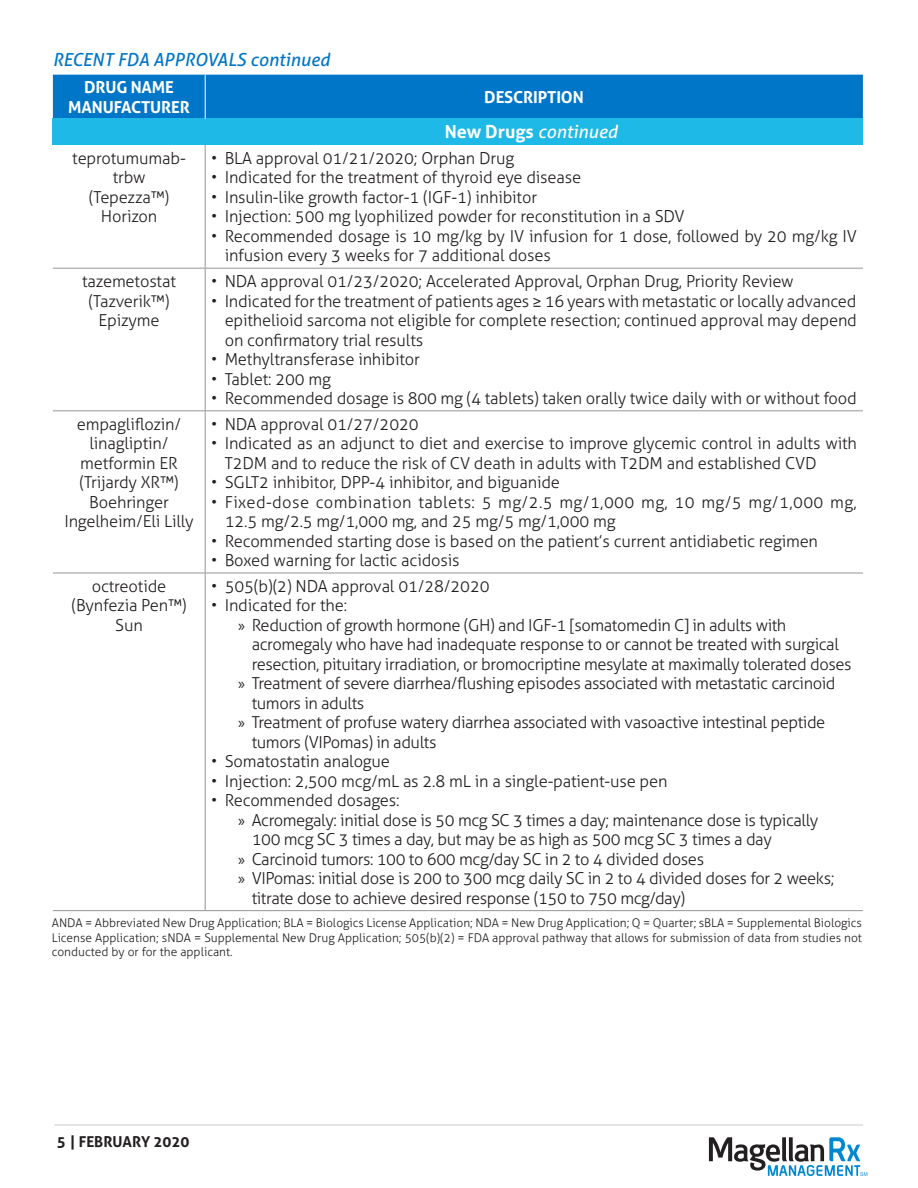
<style>
.page{position:relative;width:918px;height:1188px;background:#fff}
.page>*{position:absolute;margin:0;border:0;box-sizing:border-box;transform-origin:0 0}
.t1{font:italic 18px "Aller";color:#0076c8}
.Basic_Body_Copy{font:italic 18px "Aller";color:#fff}
.Basic_Body_Copy-2{font:300 16.5px/19.5px "Aller";letter-spacing:-.01em;color:#231f20}
.Basic_Body_Copy-3{font:300 16.5px/19.5px "Aller";letter-spacing:.025em;color:#231f20}
.t2{font:700 16.5px "Aller";letter-spacing:-.01em;color:#fff}
.t3{font:700 15px "Aller";color:#231f20}
.t4{font:300 12px/14.4px "Aller";color:#231f20;text-align:justify}
.s1{font-weight:700;font-style:normal}
.s2{font-family:"Myriad Pro";font-weight:400}
</style>
<div class="page">
<svg style="left:709px;top:1137px;width:158px;height:39px"></svg>
<hr style="left:54px;top:1125px;width:809px;height:1px;background:#c9cacc">
<div style="left:53px;top:75px;width:810px;height:44px;background:#0076c8"></div>
<div style="left:53px;top:119px;width:810px;height:26px;background:#1fb9e8"></div>
<hr style="left:205px;top:145px;width:1px;height:123px;background:#939598">
<hr style="left:205px;top:269px;width:1px;height:141px;background:#939598">
<hr style="left:53px;top:410px;width:152px;height:1px;background:#939598">
<hr style="left:205px;top:410px;width:658px;height:1px;background:#939598">
<hr style="left:205px;top:411px;width:1px;height:162px;background:#939598">
<hr style="left:205px;top:573px;width:1px;height:337px;background:#939598">
<hr style="left:205px;top:75px;width:1px;height:44px;background:#fff">
<hr style="left:53px;top:573px;width:152px;height:1px;background:#939598">
<hr style="left:205px;top:573px;width:658px;height:1px;background:#939598">
<hr style="left:205px;top:268px;width:658px;height:1px;background:#939598">
<hr style="left:53px;top:268px;width:152px;height:1px;background:#939598">
<hr style="left:53px;top:910px;width:152px;height:1px;background:#939598">
<hr style="left:205px;top:910px;width:658px;height:1px;background:#939598">
<p class="t1" style="left:53px;top:49px;width:278px">RECENT FDA APPROVALS continued</p>
<p class="t2" style="left:84px;top:77px;width:91px">DRUG NAME</p>
<p class="t2" style="left:68px;top:97px;width:123px">MANUFACTURER</p>
<p class="t2" style="left:484px;top:87px;width:101px">DESCRIPTION</p>
<p class="Basic_Body_Copy" style="left:445px;top:121px;width:174px"><span class="s1">New Drugs</span> continued</p>
<p class="Basic_Body_Copy-2" style="left:72px;top:148px;width:115px;text-align:center">teprotumumab&shy;trbw</p>
<p class="Basic_Body_Copy-2" style="left:89px;top:187px;width:82px">(Tepezza™)</p>
<p class="Basic_Body_Copy-2" style="left:101px;top:207px;width:58px">Horizon</p>
<p class="Basic_Body_Copy-2" style="left:211px;top:148px;width:305px">• BLA approval 01/21/2020; Orphan Drug</p>
<p class="Basic_Body_Copy-2" style="left:211px;top:168px;width:372px">• Indicated for the treatment of thyroid eye disease</p>
<p class="Basic_Body_Copy-2" style="left:211px;top:187px;width:327px">• Insulin-like growth factor-1 (IGF-1) inhibitor</p>
<p class="Basic_Body_Copy-2" style="left:211px;top:207px;width:475px">• Injection: 500 mg lyophilized powder for reconstitution in a SDV</p>
<p class="Basic_Body_Copy-2" style="left:225px;top:226px;width:634px;text-indent:-14px">• Recommended dosage is 10 mg/kg by IV infusion for 1 dose, followed by 20 mg/kg IV infusion every 3 weeks for 7 additional doses</p>
<p class="Basic_Body_Copy-2" style="left:82px;top:272px;width:95px">tazemetostat</p>
<p class="Basic_Body_Copy-2" style="left:89px;top:291px;width:82px">(Tazverik™)</p>
<p class="Basic_Body_Copy-2" style="left:98px;top:311px;width:63px">Epizyme</p>
<p class="Basic_Body_Copy-2" style="left:211px;top:272px;width:584px">• NDA approval 01/23/2020; Accelerated Approval, Orphan Drug, Priority Review</p>
<p class="Basic_Body_Copy-2" style="left:225px;top:291px;width:634px;text-align:justify;text-indent:-14px">• Indicated for the treatment of patients ages ≥ 16 years with metastatic or locally advanced epithelioid sarcoma not eligible for complete resection; continued approval may depend on confirmatory trial results</p>
<p class="Basic_Body_Copy-2" style="left:211px;top:350px;width:210px">• Methyltransferase inhibitor</p>
<p class="Basic_Body_Copy-2" style="left:211px;top:369px;width:121px">• Tablet: 200 mg</p>
<p class="Basic_Body_Copy-2" style="left:211px;top:389px;width:647px">• Recommended dosage is 800 mg (4 tablets) taken orally twice daily with or without food</p>
<p class="Basic_Body_Copy-2" style="left:77px;top:414px;width:106px;text-align:center">empagliflozin/ linagliptin/ metformin ER</p>
<p class="Basic_Body_Copy-2" style="left:80px;top:473px;width:101px">(Trijardy XR™)</p>
<p class="Basic_Body_Copy-2" style="left:64px;top:492px;width:131px;text-align:center">Boehringer<br>Ingelheim/Eli Lilly</p>
<p class="Basic_Body_Copy-2" style="left:211px;top:414px;width:209px">• NDA approval 01/27/2020</p>
<p class="Basic_Body_Copy-2" style="left:225px;top:434px;width:634px;text-indent:-14px">• Indicated as an adjunct to diet and exercise to improve glycemic control in adults with<br>T2DM and to reduce the risk of CV death in adults with T2DM and established CVD</p>
<p class="Basic_Body_Copy-2" style="left:211px;top:473px;width:350px">• SGLT2 inhibitor, DPP-4 inhibitor, and biguanide</p>
<p class="Basic_Body_Copy-3" style="left:225px;top:492px;width:634px;text-indent:-14px">• Fixed-dose combination tablets: 5 mg/2.5 mg/1,000 mg, 10 mg/5 mg/1,000 mg,<br>12.5 mg/2.5 mg/1,000 mg, and 25 mg/5 mg/1,000 mg</p>
<p class="Basic_Body_Copy-2" style="left:211px;top:531px;width:608px">• Recommended starting dose is based on the patient’s current antidiabetic regimen</p>
<p class="Basic_Body_Copy-2" style="left:211px;top:551px;width:250px">• Boxed warning for lactic acidosis</p>
<p class="Basic_Body_Copy-2" style="left:92px;top:576px;width:76px">octreotide</p>
<p class="Basic_Body_Copy-2" style="left:71px;top:596px;width:117px">(Bynfezia Pen™)</p>
<p class="Basic_Body_Copy-2" style="left:115px;top:615px;width:29px">Sun</p>
<p class="Basic_Body_Copy-2" style="left:211px;top:576px;width:280px">• 505(b)(2) NDA approval 01/28/2020</p>
<p class="Basic_Body_Copy-2" style="left:211px;top:596px;width:137px">• Indicated for the:</p>
<p class="Basic_Body_Copy-2" style="left:252px;top:615px;width:602px;text-indent:-14px"><span class="s2">»</span> Reduction of growth hormone (GH) and IGF-1 [somatomedin C] in adults with acromegaly who have had inadequate response to or cannot be treated with surgical resection, pituitary irradiation, or bromocriptine mesylate at maximally tolerated doses</p>
<p class="Basic_Body_Copy-2" style="left:252px;top:674px;width:585px;text-indent:-14px"><span class="s2">»</span> Treatment of severe diarrhea/flushing episodes associated with metastatic carcinoid tumors in adults</p>
<p class="Basic_Body_Copy-2" style="left:252px;top:713px;width:575px;text-indent:-14px"><span class="s2">»</span> Treatment of profuse watery diarrhea associated with vasoactive intestinal peptide tumors (VIPomas) in adults</p>
<p class="Basic_Body_Copy-2" style="left:211px;top:752px;width:180px">• Somatostatin analogue</p>
<p class="Basic_Body_Copy-2" style="left:211px;top:771px;width:458px">• Injection: 2,500 mcg/mL as 2.8 mL in a single-patient-use pen</p>
<p class="Basic_Body_Copy-2" style="left:211px;top:791px;width:190px">• Recommended dosages:</p>
<p class="Basic_Body_Copy-2" style="left:252px;top:810px;width:568px;text-indent:-14px"><span class="s2">»</span> Acromegaly: initial dose is 50 mcg SC 3 times a day; maintenance dose is typically<br>100 mcg SC 3 times a day, but may be as high as 500 mcg SC 3 times a day</p>
<p class="Basic_Body_Copy-2" style="left:238px;top:849px;width:467px"><span class="s2">»</span> Carcinoid tumors: 100 to 600 mcg/day SC in 2 to 4 divided doses</p>
<p class="Basic_Body_Copy-2" style="left:252px;top:869px;width:584px;text-indent:-14px"><span class="s2">»</span> VIPomas: initial dose is 200 to 300 mcg daily SC in 2 to 4 divided doses for 2 weeks; titrate dose to achieve desired response (150 to 750 mcg/day)</p>
<p class="t4" style="left:52px;top:916px;width:812px">ANDA = Abbreviated New Drug Application; BLA = Biologics License Application; NDA = New Drug Application; Q = Quarter; sBLA = Supplemental Biologics License Application; sNDA = Supplemental New Drug Application; 505(b)(2) = FDA approval pathway that allows for submission of data from studies not conducted by or for the applicant.</p>
<p class="t3" style="left:57px;top:1132px;width:134px">5 | FEBRUARY 2020</p>
</div>
